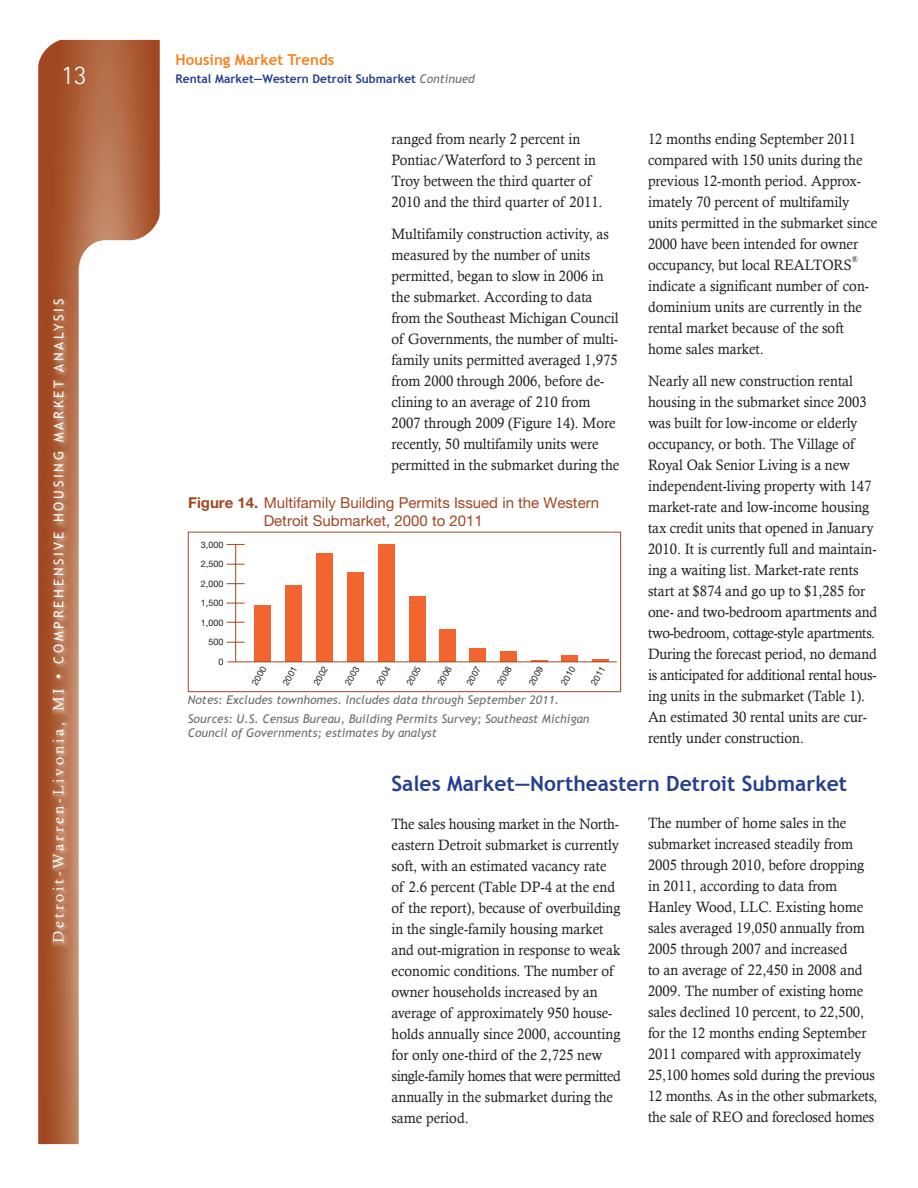
<style>
.page{position:relative;width:918px;height:1188px;background:#fff}
.page>*{position:absolute;margin:0;border:0;box-sizing:border-box;transform-origin:0 0}
.t1{font:300 27px "Rotis Sans Serif";color:#fff}
.level2{font:700 21px "Trebuchet MS";color:#253f8e}
.t2{font:15px/21px "Calisto";color:#231f20;scale:.95 1}
.t3{font:15px/18px "Helvetica Neue";color:#a14722}
.level2-2{font:700 15px "Trebuchet MS";color:#f58220}
.t4{font:13.5px "Trebuchet MS";letter-spacing:.2em;color:#fff}
.t5{font:italic 12px/13.5px "Trebuchet MS";color:#6c6d70}
.level2-3{font:700 12px "Trebuchet MS";color:#253f8e}
.t6{font:9px "Helvetica Neue";color:#231f20}
.t7{font:8.7px "Calisto";color:#231f20;scale:.95 1}
.s1{font-family:"Calisto";font-size:15px}
.s2{font-weight:400;font-style:italic;color:#6c6d70}
.s3{font-weight:700}
</style>
<div class="page">
<svg style="left:38px;top:40px;width:122px;height:1104px;background:#ad603b"></svg>
<svg style="left:79px;top:240px;width:81px;height:904px"></svg>
<svg style="left:38px;top:39px;width:30px;height:30px"></svg>
<svg style="left:130px;top:210px;width:30px;height:36px"></svg>
<img style="left:46px;top:290px;width:31px;height:663px">
<div style="left:188px;top:532px;width:433px;height:160px;border:1px solid #a14722"></div>
<hr style="left:235px;top:544px;width:1px;height:118px;background:#a14722">
<div style="left:439px;top:630px;width:16px;height:32px;background:#f26430"></div>
<div style="left:469px;top:648px;width:17px;height:14px;background:#f26430"></div>
<div style="left:500px;top:651px;width:17px;height:11px;background:#f26430"></div>
<svg style="left:531px;top:660px;width:17px;height:1px"></svg>
<div style="left:561px;top:655px;width:17px;height:7px;background:#f26430"></div>
<hr style="left:592px;top:659px;width:17px;height:3px;background:#f26430">
<div style="left:316px;top:554px;width:17px;height:108px;background:#f26430"></div>
<div style="left:378px;top:544px;width:17px;height:118px;background:#f26430"></div>
<div style="left:409px;top:596px;width:17px;height:66px;background:#f26430"></div>
<div style="left:347px;top:573px;width:17px;height:89px;background:#f26430"></div>
<div style="left:254px;top:606px;width:17px;height:56px;background:#f26430"></div>
<div style="left:285px;top:585px;width:17px;height:77px;background:#f26430"></div>
<hr style="left:227px;top:661px;width:390px;height:1px;background:#a14722">
<svg style="left:227px;top:622px;width:18px;height:1px"></svg>
<svg style="left:227px;top:642px;width:18px;height:1px"></svg>
<svg style="left:227px;top:583px;width:18px;height:1px"></svg>
<svg style="left:227px;top:603px;width:18px;height:1px"></svg>
<svg style="left:227px;top:564px;width:18px;height:1px"></svg>
<svg style="left:227px;top:544px;width:18px;height:1px"></svg>
<h1 class="t1" style="left:61px;top:60px;width:27px">13</h1>
<p class="t4" style="left:51px;top:943px;width:646px;rotate:-90deg"><span class="s1">Detroit-Warren-Livonia, MI •</span> COMPREHENSIVE HOUSING MARKET ANALYSIS</p>
<p class="level2-2" style="left:176px;top:50px;width:160px">Housing Market Trends</p>
<p class="level2-3" style="left:176px;top:71px;width:301px">Rental Market—Western Detroit Submarket <span class="s2">Continued</span></p>
<p class="t2" style="left:392px;top:128px;width:224px">ranged from nearly 2 percent in Pontiac/Waterford to 3 percent in Troy between the third quarter of 2010 and the third quarter of 2011.</p>
<p class="t2" style="left:392px;top:223px;width:241px">Multifamily construction activity, as measured by the number of units permitted, began to slow in 2006 in the submarket. According to data from the Southeast Michigan Council of Governments, the number of multi&shy;family units permitted averaged 1,975 from 2000 through 2006, before de&shy;clining to an average of 210 from 2007 through 2009 (Figure 14). More recently, 50 multifamily units were permitted in the submarket during the</p>
<p class="t3" style="left:264px;top:493px;width:337px;text-indent:-76px"><span class="s3">Figure 14.</span> Multifamily Building Permits Issued in the Western<br>Detroit Submarket, 2000 to 2011</p>
<p class="t6" style="left:201px;top:539px;width:24px">3,000</p>
<p class="t6" style="left:201px;top:559px;width:24px">2,500</p>
<p class="t6" style="left:201px;top:578px;width:24px">2,000</p>
<p class="t6" style="left:201px;top:598px;width:24px">1,500</p>
<p class="t6" style="left:201px;top:617px;width:24px">1,000</p>
<p class="t6" style="left:208px;top:637px;width:17px">500</p>
<p class="t6" style="left:218px;top:656px;width:7px">0</p>
<p class="t6" style="left:250px;top:682px;width:22px;rotate:-60deg">2000</p>
<p class="t6" style="left:280px;top:682px;width:22px;rotate:-60deg">2001</p>
<p class="t6" style="left:311px;top:682px;width:22px;rotate:-60deg">2002</p>
<p class="t6" style="left:343px;top:682px;width:22px;rotate:-60deg">2003</p>
<p class="t6" style="left:374px;top:682px;width:22px;rotate:-60deg">2004</p>
<p class="t6" style="left:404px;top:682px;width:22px;rotate:-60deg">2005</p>
<p class="t6" style="left:435px;top:682px;width:22px;rotate:-60deg">2006</p>
<p class="t6" style="left:464px;top:682px;width:22px;rotate:-60deg">2007</p>
<p class="t6" style="left:495px;top:682px;width:22px;rotate:-60deg">2008</p>
<p class="t6" style="left:526px;top:682px;width:22px;rotate:-60deg">2009</p>
<p class="t6" style="left:559px;top:682px;width:22px;rotate:-60deg">2010</p>
<p class="t6" style="left:589px;top:682px;width:22px;rotate:-60deg">2011</p>
<p class="t5" style="left:188px;top:693px;width:373px">Notes: Excludes townhomes. Includes data through September 2011.</p>
<p class="t5" style="left:188px;top:712px;width:403px">Sources: U.S. Census Bureau, Building Permits Survey; Southeast Michigan<br>Council of Governments; estimates by analyst</p>
<p class="t2" style="left:648px;top:128px;width:243px">12 months ending September 2011 compared with 150 units during the previous 12-month period. Approx&shy;imately 70 percent of multifamily units permitted in the submarket since 2000 have been intended for owner occupancy, but local REALTORS</p>
<p class="t7" style="left:852px;top:254px;width:8px">®</p>
<p class="t2" style="left:648px;top:275px;width:234px">indicate a significant number of con&shy;dominium units are currently in the rental market because of the soft home sales market.</p>
<p class="t2" style="left:648px;top:370px;width:243px">Nearly all new construction rental housing in the submarket since 2003 was built for low-income or elderly occupancy, or both. The Village of Royal Oak Senior Living is a new independent-living property with 147 market-rate and low-income housing tax credit units that opened in January 2010. It is currently full and maintain&shy;ing a waiting list. Market-rate rents start at $874 and go up to $1,285 for one- and two-bedroom apartments and two-bedroom, cottage-style apartments.<br>During the forecast period, no demand is anticipated for additional rental hous&shy;ing units in the submarket (Table 1).<br>An estimated 30 rental units are cur&shy;rently under construction.</p>
<p class="level2" style="left:392px;top:770px;width:457px">Sales Market—Northeastern Detroit Submarket</p>
<p class="t2" style="left:392px;top:813px;width:243px">The sales housing market in the North&shy;eastern Detroit submarket is currently soft, with an estimated vacancy rate of 2.6 percent (Table DP-4 at the end of the report), because of overbuilding in the single-family housing market and out-migration in response to weak economic conditions. The number of owner households increased by an average of approximately 950 house-- holds annually since 2000, accounting for only one-third of the 2,725 new single-family homes that were permitted annually in the submarket during the same period.</p>
<p class="t2" style="left:648px;top:812px;width:243px">The number of home sales in the submarket increased steadily from 2005 through 2010, before dropping in 2011, according to data from Hanley Wood, LLC. Existing home sales averaged 19,050 annually from 2005 through 2007 and increased<br>to an average of 22,450 in 2008 and 2009. The number of existing home sales declined 10 percent, to 22,500, for the 12 months ending September 2011 compared with approximately 25,100 homes sold during the previous 12 months. As in the other submarkets, the sale of REO and foreclosed homes</p>
</div>
